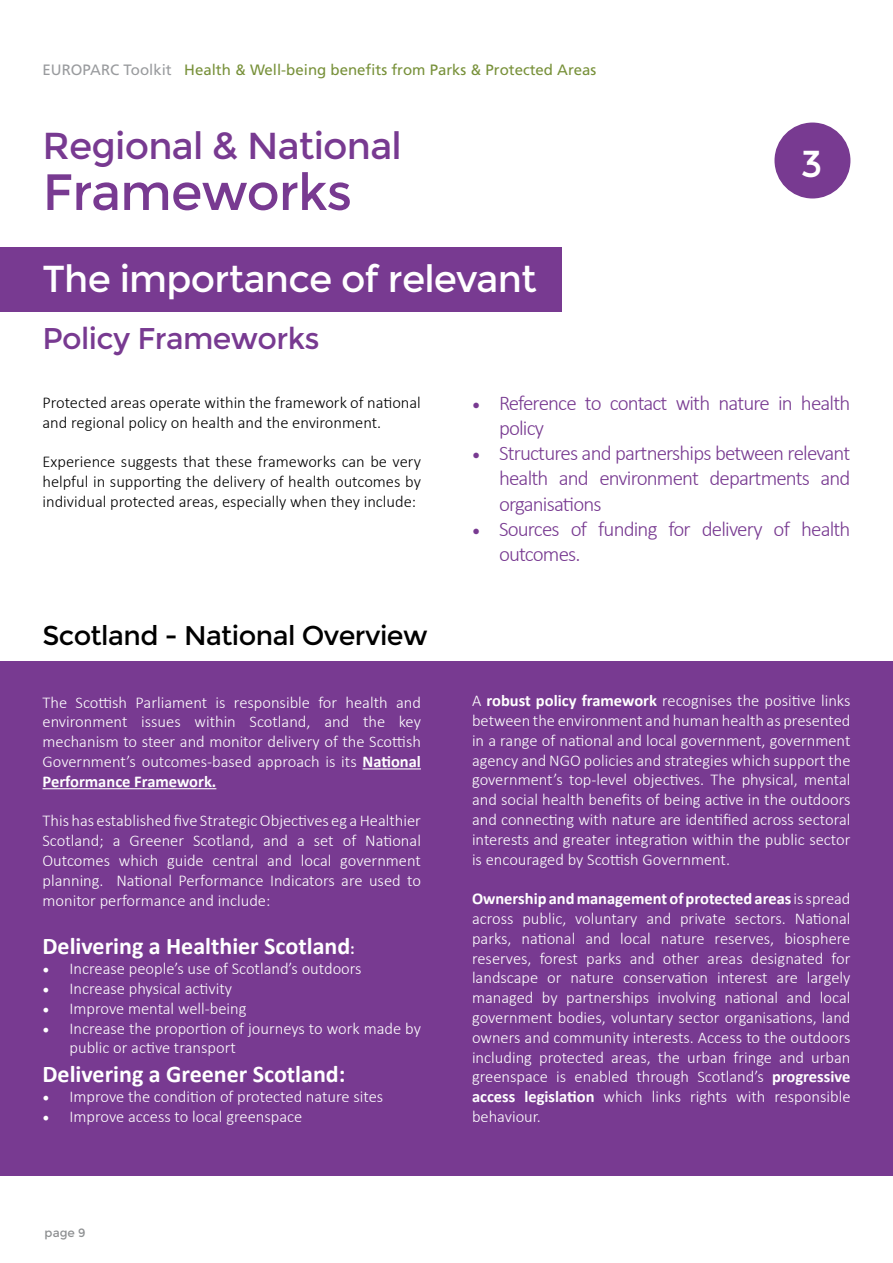
<style>
.page{position:relative;width:893px;height:1263px;background:#fff}
.page>*{position:absolute;margin:0;border:0;box-sizing:border-box;transform-origin:0 0}
.t1{font:51px "Montserrat";letter-spacing:-.02em;color:#783a91}
.t2{font:37.5px "Montserrat";letter-spacing:-.02em;color:#fff}
.t3{font:37.5px "Montserrat";letter-spacing:-.02em;color:#783a91}
.t4{font:30px "Montserrat";letter-spacing:-.02em;color:#783a91}
.t5{font:27px "Montserrat";letter-spacing:-.02em;color:#000}
.t6{font:700 24px "Calibri";color:#fff}
.t7{font:300 21px/25.2px "Calibri";letter-spacing:-.04em;color:#783a91}
.t8{font:300 16.5px/19.8px "Calibri";color:#fff;text-align:justify}
.t9{font:300 16.5px/19.8px "Calibri";color:#000}
.t10{font:15px "Frutiger LT Std";color:#78913a}
.t11{font:12px "Montserrat";color:#8e9092}
.s1{color:#999b9e}
.s2{font-weight:700}
.s3{font-size:16.5px}
.s4{font-family:"Minion Pro";font-weight:400;font-size:18px}
.s5{font-family:"Minion Pro";font-weight:400}
</style>
<div class="page">
<div style="left:0;top:661px;width:893px;height:515px;background:#783a91"></div>
<div style="left:0;top:247px;width:561px;height:64px;background:#783a91"></div>
<div style="left:774px;top:123px;width:76px;height:75px;background:#783a91;border-radius:50%"></div>
<hr style="left:363px;top:768px;width:58px;height:1px;background:#fff">
<hr style="left:43px;top:788px;width:173px;height:1px;background:#fff">
<p class="t10" style="left:43px;top:61px;width:555px"><span class="s1">EUROPARC Toolkit</span> Health &amp; Well-being benefits from Parks &amp; Protected Areas</p>
<h2 class="t3" style="left:43px;top:124px;width:361px">Regional &amp; National</h2>
<h1 class="t1" style="left:43px;top:162px;width:311px">Frameworks</h1>
<h2 class="t2" style="left:43px;top:257px;width:496px">The importance of relevant</h2>
<h3 class="t4" style="left:43px;top:321px;width:278px">Policy Frameworks</h3>
<h2 class="t2" style="left:801px;top:142px;width:23px">3</h2>
<p class="t9" style="left:43px;top:392px;width:380px">Protected areas operate within the framework of national and regional policy on health and the environment.</p>
<p class="t9" style="left:43px;top:452px;width:380px;text-align:justify">Experience suggests that these frameworks can be very helpful in supporting the delivery of health outcomes by individual protected areas, especially when they include:</p>
<h3 class="t5" style="left:43px;top:620px;width:387px">Scotland - National Overview</h3>
<p class="t8" style="left:43px;top:692px;width:380px">The Scottish Parliament is responsible for health and environment issues within Scotland, and the key mechanism to steer and monitor delivery of the Scottish Government’s outcomes-based approach is its <span class="s2">National Performance Framework.</span></p>
<p class="t8" style="left:43px;top:811px;width:380px">This has established five Strategic Objectives eg a Healthier Scotland; a Greener Scotland, and a set of National Outcomes which guide central and local government planning. National Performance Indicators are used to monitor performance and include:</p>
<h3 class="t6" style="left:43px;top:929px;width:314px">Delivering a Healthier Scotland<span class="s3">:</span></h3>
<p class="t8" style="left:43px;top:958px;width:321px"><span class="s4">•</span> Increase people’s use of Scotland’s outdoors</p>
<p class="t8" style="left:43px;top:978px;width:191px"><span class="s4">•</span> Increase physical activity</p>
<p class="t8" style="left:43px;top:998px;width:206px"><span class="s4">•</span> Improve mental well-being</p>
<p class="t8" style="left:70px;top:1018px;width:353px;text-indent:-27px"><span class="s4">•</span> Increase the proportion of journeys to work made by public or active transport</p>
<h3 class="t6" style="left:43px;top:1057px;width:304px">Delivering a Greener Scotland:</h3>
<p class="t8" style="left:43px;top:1086px;width:342px"><span class="s4">•</span> Improve the condition of protected nature sites</p>
<p class="t8" style="left:43px;top:1106px;width:261px"><span class="s4">•</span> Improve access to local greenspace</p>
<p class="t11" style="left:45px;top:1226px;width:43px">page 9</p>
<p class="t7" style="left:499px;top:390px;width:353px;text-indent:-27px"><span class="s5">•</span> Reference to contact with nature in health policy</p>
<p class="t7" style="left:499px;top:440px;width:353px;text-align:justify;text-indent:-27px"><span class="s5">•</span> Structures and partnerships between relevant health and environment departments and organisations</p>
<p class="t7" style="left:499px;top:516px;width:353px;text-indent:-27px"><span class="s5">•</span> Sources of funding for delivery of health outcomes.</p>
<p class="t8" style="left:472px;top:691px;width:380px">A <span class="s2">robust policy framework</span> recognises the positive links between the environment and human health as presented in a range of national and local government, government agency and NGO policies and strategies which support the government’s top-level objectives. The physical, mental and social health benefits of being active in the outdoors and connecting with nature are identified across sectoral interests and greater integration within the public sector is encouraged by Scottish Government.</p>
<p class="t8" style="left:472px;top:889px;width:380px"><span class="s2">Ownership and management of protected areas</span> is spread across public, voluntary and private sectors. National parks, national and local nature reserves, biosphere reserves, forest parks and other areas designated for landscape or nature conservation interest are largely managed by partnerships involving national and local government bodies, voluntary sector organisations, land owners and community interests. Access to the outdoors including protected areas, the urban fringe and urban greenspace is enabled through Scotland’s <span class="s2">progressive access legislation</span> which links rights with responsible behaviour.</p>
</div>
